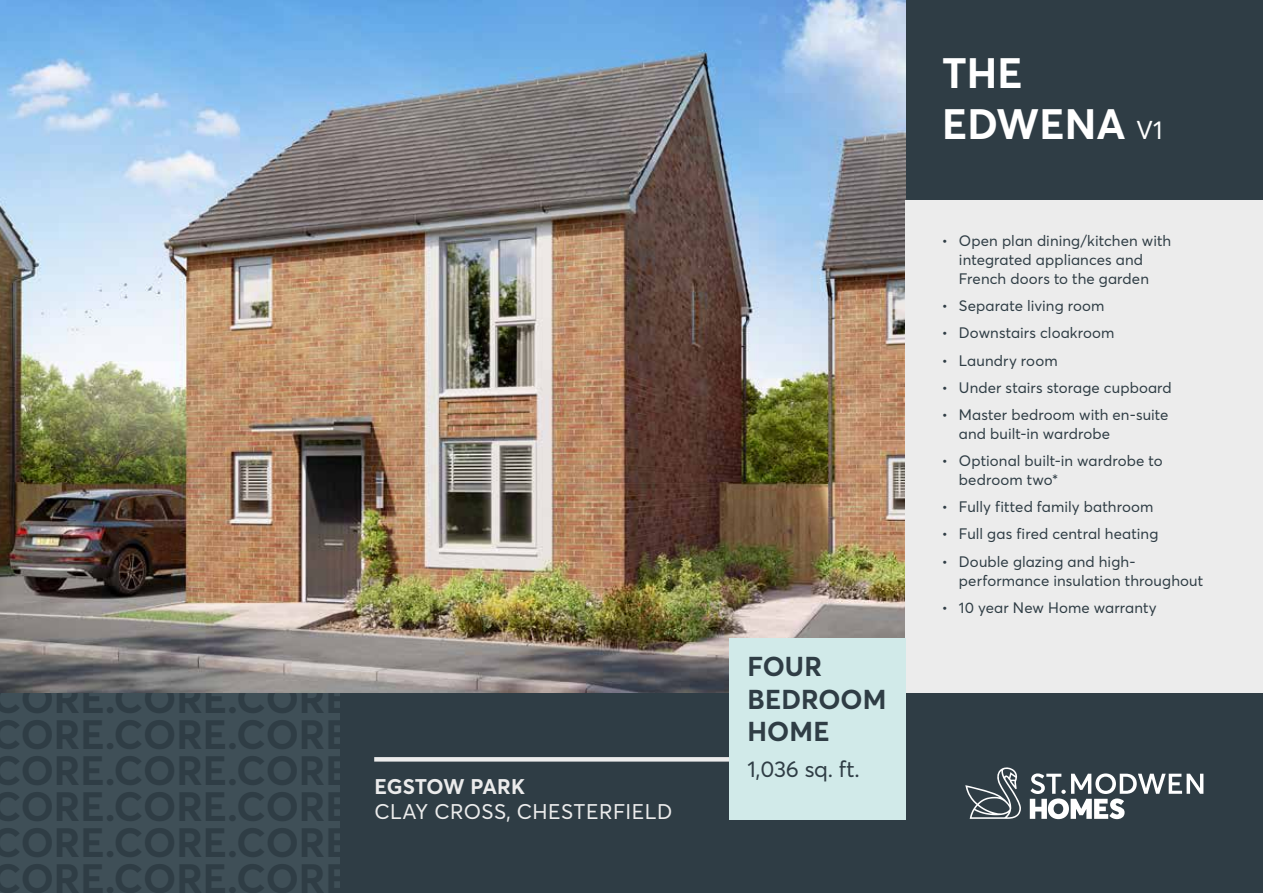
<style>
.page{position:relative;width:1263px;height:893px;background:#fff}
.page>*{position:absolute;margin:0;border:0;box-sizing:border-box;transform-origin:0 0}
.t1{font:700 42px/51px "Averta Std";color:#fff}
.t2{font:700 27px/32.4px "Averta Std";letter-spacing:.005em;color:#2f3d45}
.t3{font:22.5px "Averta Std";letter-spacing:-.01em;color:#2f3d45}
.t4{font:21px "Averta Std";letter-spacing:.025em;color:#ececec}
.t5{font:700 21px "Averta Std";letter-spacing:-.005em;color:#ececec}
.t6{font:15px/18.8px "Averta Std";letter-spacing:.01em;color:#2f3d45}
.s1{font-weight:400;font-size:25.5px}
</style>
<div class="page">
<img style="left:0;top:0;width:906px;height:694px">
<div style="left:906px;top:200px;width:357px;height:494px;background:#ececec"></div>
<div style="left:337px;top:694px;width:926px;height:199px;background:#2f3d45"></div>
<div style="left:0;top:694px;width:340px;height:199px;background:#3f4f57"></div>
<div style="left:729px;top:638px;width:177px;height:181px;background:#d1eae9"></div>
<div style="left:374px;top:757px;width:355px;height:5px;background:#ececec"></div>
<svg style="left:965px;top:767px;width:56px;height:52px"></svg>
<svg style="left:1030px;top:773px;width:173px;height:46px"></svg>
<div style="left:906px;top:0;width:357px;height:200px;background:#2f3d45"></div>
<h3 class="t5" style="left:374px;top:771px;width:152px">EGSTOW PARK</h3>
<h3 class="t4" style="left:374px;top:797px;width:299px">CLAY CROSS, CHESTERFIELD</h3>
<h2 class="t2" style="left:747px;top:649px;width:140px">FOUR<br>BEDROOM<br>HOME</h2>
<h3 class="t3" style="left:747px;top:753px;width:114px">1,036 sq. ft.</h3>
<h1 class="t1" style="left:942px;top:46px;width:222px">THE<br>EDWENA <span class="s1">V1</span></h1>
<p class="t6" style="left:959px;top:231px;width:214px;text-indent:-17px">• Open plan dining/kitchen with integrated appliances and<br>French doors to the garden</p>
<p class="t6" style="left:942px;top:296px;width:164px">• Separate living room</p>
<p class="t6" style="left:942px;top:323px;width:174px">• Downstairs cloakroom</p>
<p class="t6" style="left:942px;top:350px;width:117px">• Laundry room</p>
<p class="t6" style="left:942px;top:378px;width:231px">• Under stairs storage cupboard</p>
<p class="t6" style="left:959px;top:405px;width:211px;text-indent:-17px">• Master bedroom with en-suite and built-in wardrobe</p>
<p class="t6" style="left:959px;top:451px;width:205px;text-indent:-17px">• Optional built-in wardrobe to bedroom two*</p>
<p class="t6" style="left:942px;top:497px;width:213px">• Fully fitted family bathroom</p>
<p class="t6" style="left:942px;top:524px;width:218px">• Full gas fired central heating</p>
<p class="t6" style="left:959px;top:551px;width:246px;text-indent:-17px">• Double glazing and high&shy;performance insulation throughout</p>
<p class="t6" style="left:942px;top:597px;width:216px">• 10 year New Home warranty</p>
</div>
